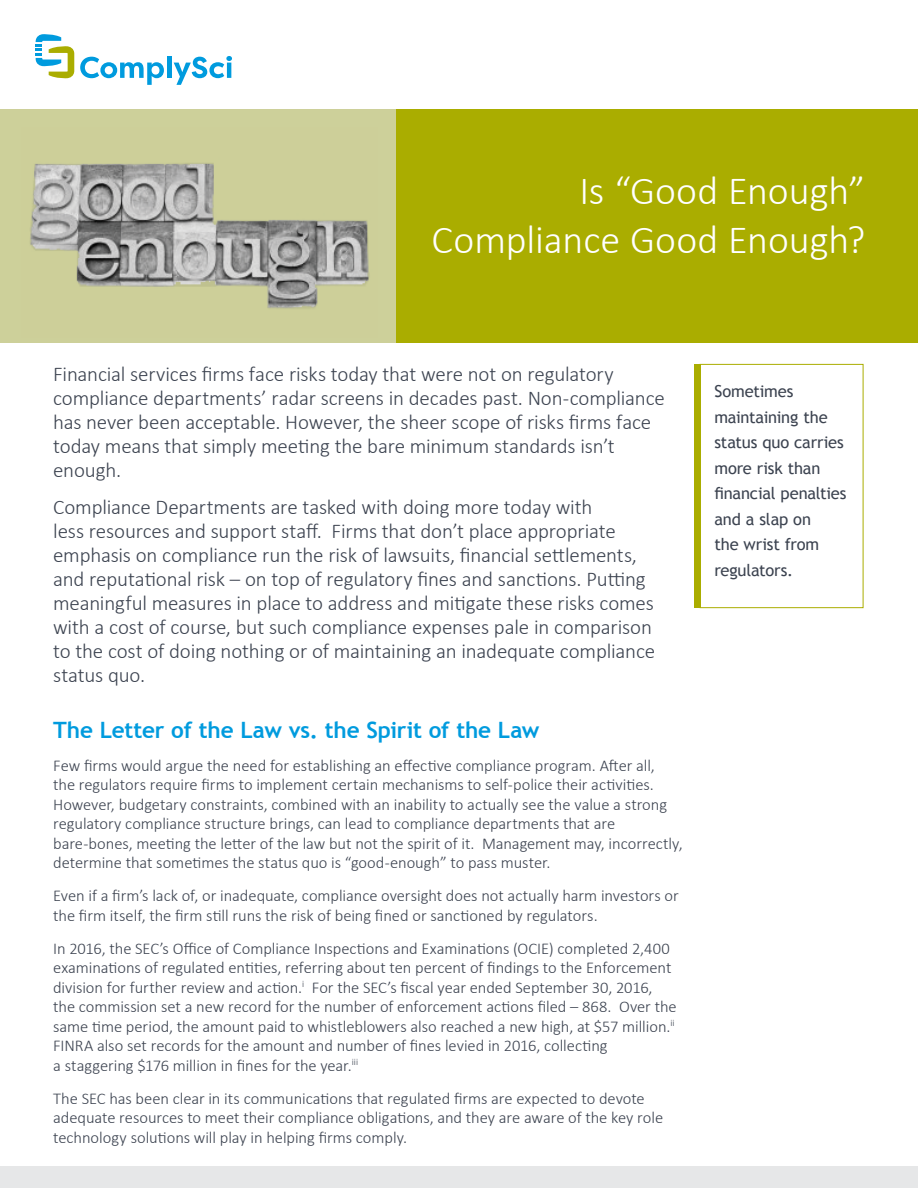
<style>
.page{position:relative;width:918px;height:1188px;background:#fff}
.page>*{position:absolute;margin:0;border:0;box-sizing:border-box;transform-origin:0 0}
.t1{font:300 40.05px/48.8px "Calibri";color:#fff;text-align:right}
.t2{font:700 22.5px "Trebuchet MS";letter-spacing:-.01em;color:#009bde}
.t3{font:300 21px/24px "Calibri";letter-spacing:-.01em;color:#3c4350}
.t4{font:300 16.5px/19.5px "Calibri";letter-spacing:-.005em;color:#3c4350}
.t5{font:16.5px/25.5px "Trebuchet MS";letter-spacing:-.01em;color:#3c4350}
</style>
<div class="page">
<div style="left:0;top:109px;width:918px;height:234px;background:#aaad00"></div>
<svg style="left:80px;top:57px;width:84px;height:28px"></svg>
<hr style="left:167px;top:56px;width:4px;height:22px;background:#009bde">
<svg style="left:174px;top:56px;width:58px;height:29px"></svg>
<svg style="left:36px;top:34px;width:38px;height:45px"></svg>
<div style="left:0;top:1166px;width:918px;height:22px;background:#e6e7e8"></div>
<div style="left:700px;top:364px;width:163px;height:244px;border:1px solid #aaad00"></div>
<div style="left:694px;top:364px;width:7px;height:244px;background:#aaad00"></div>
<div style="left:0;top:109px;width:395px;height:234px;background:#cdd09a"></div>
<img style="left:30px;top:163px;width:339px;height:146px">
<h1 class="t1" style="left:432px;top:166px;width:435px">Is “Good Enough”<br>Compliance Good Enough?</h1>
<p class="t3" style="left:53px;top:361px;width:613px">Financial services firms face risks today that were not on regulatory compliance departments’ radar screens in decades past. Non-compliance has never been acceptable. However, the sheer scope of risks firms face today means that simply meeting the bare minimum standards isn’t enough.</p>
<p class="t3" style="left:53px;top:495px;width:604px">Compliance Departments are tasked with doing more today with<br>less resources and support staff. Firms that don’t place appropriate emphasis on compliance run the risk of lawsuits, financial settlements, and reputational risk – on top of regulatory fines and sanctions. Putting meaningful measures in place to address and mitigate these risks comes with a cost of course, but such compliance expenses pale in comparison to the cost of doing nothing or of maintaining an inadequate compliance status quo.</p>
<h2 class="t2" style="left:53px;top:716px;width:488px">The Letter of the Law vs. the Spirit of the Law</h2>
<p class="t4" style="left:53px;top:755px;width:631px">Few firms would argue the need for establishing an effective compliance program. After all,<br>the regulators require firms to implement certain mechanisms to self-police their activities.<br>However, budgetary constraints, combined with an inability to actually see the value a strong regulatory compliance structure brings, can lead to compliance departments that are bare-bones, meeting the letter of the law but not the spirit of it. Management may, incorrectly, determine that sometimes the status quo is “good-enough” to pass muster.</p>
<p class="t4" style="left:53px;top:886px;width:627px">Even if a firm’s lack of, or inadequate, compliance oversight does not actually harm investors or the firm itself, the firm still runs the risk of being fined or sanctioned by regulators.</p>
<p class="t4" style="left:53px;top:938px;width:625px">In 2016, the SEC’s Office of Compliance Inspections and Examinations (OCIE) completed 2,400 examinations of regulated entities, referring about ten percent of findings to the Enforcement division for further review and action.<sup>i</sup> For the SEC’s fiscal year ended September 30, 2016, the commission set a new record for the number of enforcement actions filed – 868. Over the same time period, the amount paid to whistleblowers also reached a new high, at $57 million.<sup>ii </sup>FINRA also set records for the amount and number of fines levied in 2016, collecting<br>a staggering $176 million in fines for the year.<sup>iii</sup></p>
<p class="t4" style="left:53px;top:1088px;width:612px">The SEC has been clear in its communications that regulated firms are expected to devote adequate resources to meet their compliance obligations, and they are aware of the key role technology solutions will play in helping firms comply.</p>
<p class="t5" style="left:714px;top:379px;width:134px">Sometimes maintaining the status quo carries more risk than financial penalties and a slap on<br>the wrist from regulators.</p>
</div>
